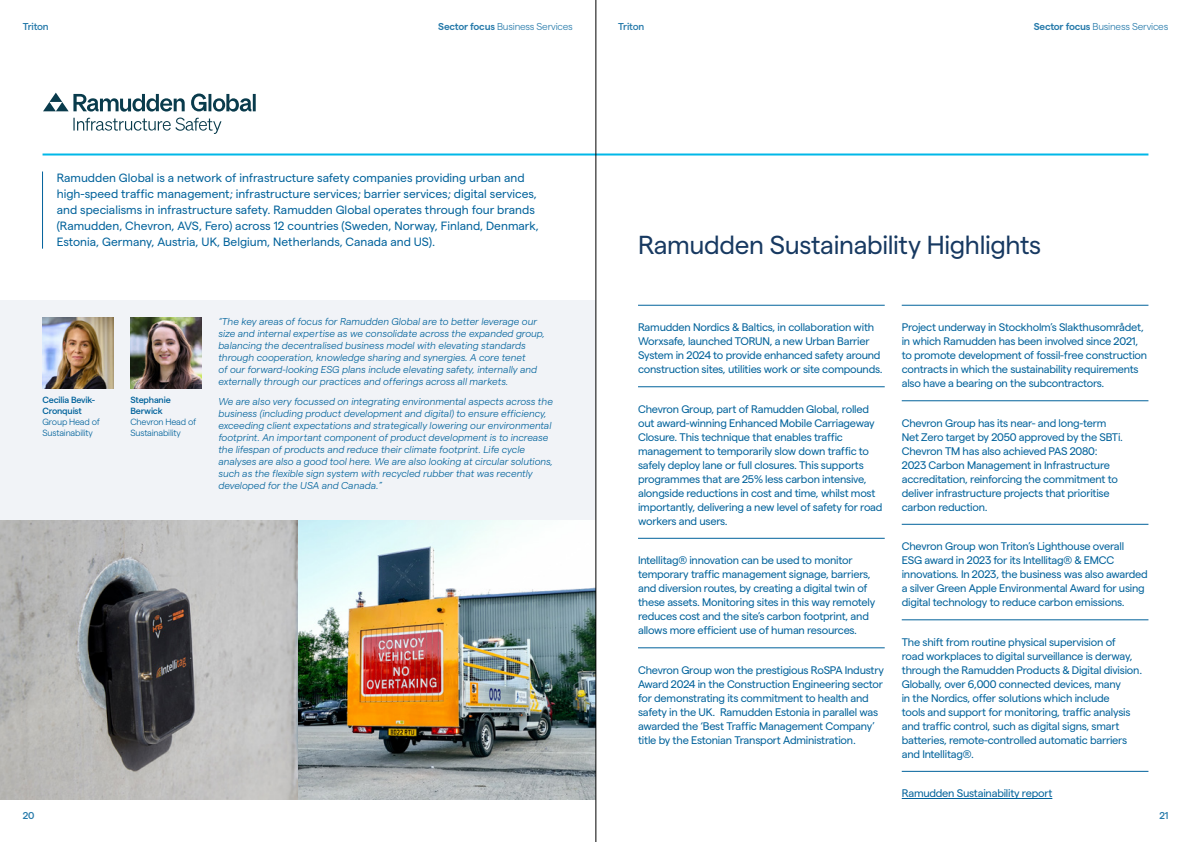
<style>
.page{position:relative;width:1191px;height:842px;background:#fff}
.page>*{position:absolute;margin:0;border:0;box-sizing:border-box;transform-origin:0 0}
.t1{font:26px "Matter";letter-spacing:-.015em;color:#173961}
.t2{font:12px/16px "Matter";color:#00629b}
.t3{font:11px/14px "Matter";letter-spacing:-.02em;color:#00629b}
.t4{font:italic 300 10px/12px "Matter";color:#00629b}
.t5{font:300 10px "Matter";letter-spacing:-.02em;color:#267aaa}
.t6{font:500 10px "Matter";letter-spacing:-.02em;color:#267aaa}
.t7{font:300 9px/11px "Matter";letter-spacing:-.02em;color:#00629b}
.t8{font:500 9px/11px "Matter";letter-spacing:-.02em;color:#00629b}
.s1{font-weight:600}
</style>
<div class="page">
<div style="left:0;top:300px;width:595px;height:236px;background:#f1f3f7"></div>
<hr style="left:42px;top:171px;width:1px;height:78px;background:#00629b">
<svg style="left:73px;top:118px;width:148px;height:16px"></svg>
<svg style="left:43px;top:93px;width:213px;height:19px"></svg>
<img style="left:43px;top:317px;width:71px;height:72px">
<img style="left:130px;top:317px;width:72px;height:72px">
<img style="left:0;top:520px;width:595px;height:279px">
<hr style="left:43px;top:153px;width:1105px;height:2px;background:#00b8e8">
<hr style="left:638px;top:305px;width:246px;height:1px;background:#00629b">
<hr style="left:638px;top:386px;width:246px;height:1px;background:#00629b">
<hr style="left:638px;top:538px;width:246px;height:1px;background:#00629b">
<hr style="left:638px;top:647px;width:246px;height:1px;background:#00629b">
<hr style="left:901px;top:305px;width:247px;height:1px;background:#00629b">
<hr style="left:901px;top:400px;width:247px;height:1px;background:#00629b">
<hr style="left:901px;top:524px;width:247px;height:1px;background:#00629b">
<hr style="left:901px;top:619px;width:247px;height:1px;background:#00629b">
<hr style="left:901px;top:771px;width:247px;height:1px;background:#00629b">
<hr style="left:901px;top:798px;width:151px;height:1px;background:#00629b">
<hr style="left:595px;top:0;width:1px;height:842px;background:#000">
<p class="t6" style="left:23px;top:19px;width:28px">Triton</p>
<p class="t5" style="left:438px;top:19px;width:136px"><span class="s1">Sector focus</span> Business Services</p>
<p class="t6" style="left:618px;top:19px;width:28px">Triton</p>
<p class="t5" style="left:1033px;top:19px;width:136px"><span class="s1">Sector focus</span> Business Services</p>
<p class="t2" style="left:57px;top:169px;width:484px">Ramudden Global is a network of infrastructure safety companies providing urban and high-speed traffic management; infrastructure services; barrier services; digital services, and specialisms in infrastructure safety. Ramudden Global operates through four brands (Ramudden, Chevron, AVS, Fero) across 12 countries (Sweden, Norway, Finland, Denmark, Estonia, Germany, Austria, UK, Belgium, Netherlands, Canada and US).</p>
<p class="t8" style="left:43px;top:394px;width:54px">Cecilia Bevik-<br>Cronquist</p>
<p class="t7" style="left:43px;top:416px;width:59px">Group Head of<br>Sustainability</p>
<p class="t8" style="left:130px;top:394px;width:42px">Stephanie<br>Berwick</p>
<p class="t7" style="left:130px;top:416px;width:67px">Chevron Head of<br>Sustainability</p>
<p class="t4" style="left:218px;top:314px;width:328px">“The key areas of focus for Ramudden Global are to better leverage our size and internal expertise as we consolidate across the expanded group, balancing the decentralised business model with elevating standards through cooperation, knowledge sharing and synergies. A core tenet<br>of our forward-looking ESG plans include elevating safety, internally and externally through our practices and offerings across all markets.</p>
<p class="t4" style="left:218px;top:395px;width:336px">We are also very focussed on integrating environmental aspects across the business (including product development and digital) to ensure efficiency, exceeding client expectations and strategically lowering our environmental footprint. An important component of product development is to increase the lifespan of products and reduce their climate footprint. Life cycle analyses are also a good tool here. We are also looking at circular solutions, such as the flexible sign system with recycled rubber that was recently developed for the USA and Canada.”</p>
<h1 class="t1" style="left:638px;top:226px;width:405px">Ramudden Sustainability Highlights</h1>
<p class="t3" style="left:638px;top:319px;width:246px">Ramudden Nordics &amp; Baltics, in collaboration with Worxsafe, launched TORUN, a new Urban Barrier System in 2024 to provide enhanced safety around construction sites, utilities work or site compounds.</p>
<p class="t3" style="left:638px;top:401px;width:246px">Chevron Group, part of Ramudden Global, rolled out award-winning Enhanced Mobile Carriageway Closure. This technique that enables traffic management to temporarily slow down traffic to safely deploy lane or full closures. This supports programmes that are 25% less carbon intensive, alongside reductions in cost and time, whilst most importantly, delivering a new level of safety for road workers and users.</p>
<p class="t3" style="left:638px;top:552px;width:239px">Intellitag® innovation can be used to monitor temporary traffic management signage, barriers, and diversion routes, by creating a digital twin of these assets. Monitoring sites in this way remotely reduces cost and the site’s carbon footprint, and allows more efficient use of human resources.</p>
<p class="t3" style="left:638px;top:662px;width:247px">Chevron Group won the prestigious RoSPA Industry Award 2024 in the Construction Engineering sector for demonstrating its commitment to health and safety in the UK. Ramudden Estonia in parallel was awarded the ‘Best Traffic Management Company’ title by the Estonian Transport Administration.</p>
<p class="t3" style="left:901px;top:319px;width:247px">Project underway in Stockholm’s Slakthusområdet, in which Ramudden has been involved since 2021, to promote development of fossil-free construction contracts in which the sustainability requirements also have a bearing on the subcontractors.</p>
<p class="t3" style="left:901px;top:415px;width:223px">Chevron Group has its near- and long-term Net Zero target by 2050 approved by the SBTi.<br>Chevron TM has also achieved PAS 2080:<br>2023 Carbon Management in Infrastructure accreditation, reinforcing the commitment to deliver infrastructure projects that prioritise carbon reduction.</p>
<p class="t3" style="left:901px;top:538px;width:248px">Chevron Group won Triton’s Lighthouse overall<br>ESG award in 2023 for its Intellitag® &amp; EMCC innovations. In 2023, the business was also awarded a silver Green Apple Environmental Award for using digital technology to reduce carbon emissions.</p>
<p class="t3" style="left:901px;top:634px;width:242px">The shift from routine physical supervision of<br>road workplaces to digital surveillance is derway, through the Ramudden Products &amp; Digital division.<br>Globally, over 6,000 connected devices, many<br>in the Nordics, offer solutions which include<br>tools and support for monitoring, traffic analysis and traffic control, such as digital signs, smart batteries, remote-controlled automatic barriers and Intellitag®.</p>
<p class="t3" style="left:901px;top:785px;width:152px">Ramudden Sustainability report</p>
<p class="t6" style="left:23px;top:808px;width:13px">20</p>
<p class="t6" style="left:1159px;top:808px;width:10px">21</p>
</div>
